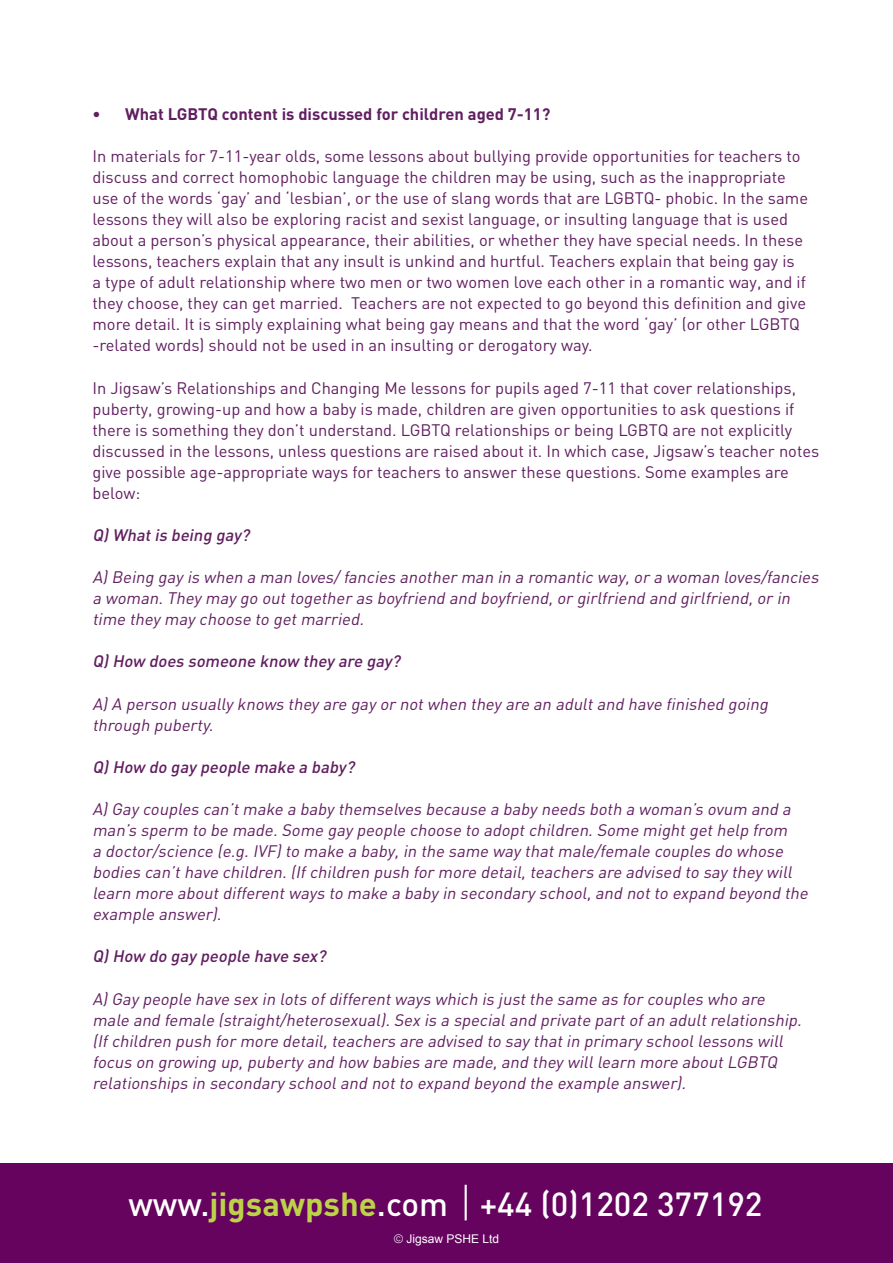
<style>
.page{position:relative;width:893px;height:1263px;background:#fff}
.page>*{position:absolute;margin:0;border:0;box-sizing:border-box;transform-origin:0 0}
.t1{font:500 33px "DIN";color:#fff}
.t2{font:16.5px/21px "DIN";color:#611e60}
.t3{font:italic 16.5px/21px "DIN";color:#611e60}
.t4{font:italic 500 16.5px "DIN";color:#611e60}
.t5{font:700 16.5px "DIN";color:#611e60}
.t6{font:12px "Arial";color:#fff}
.s1{font-weight:700;color:#bcd348}
.s2{font-weight:300}
</style>
<div class="page">
<div style="left:0;top:1163px;width:893px;height:100px;background:#65035f"></div>
<hr style="left:465px;top:1185px;width:2px;height:35px;background:#fff">
<p class="t5" style="left:92px;top:103px;width:459px">• What LGBTQ content is discussed for children aged 7-11?</p>
<p class="t2" style="left:92px;top:146px;width:717px">In materials for 7-11-year olds, some lessons about bullying provide opportunities for teachers to discuss and correct homophobic language the children may be using, such as the inappropriate use of the words ‘gay’ and ‘lesbian’, or the use of slang words that are LGBTQ- phobic. In the same lessons they will also be exploring racist and sexist language, or insulting language that is used about a person’s physical appearance, their abilities, or whether they have special needs. In these lessons, teachers explain that any insult is unkind and hurtful. Teachers explain that being gay is<br>a type of adult relationship where two men or two women love each other in a romantic way, and if they choose, they can get married. Teachers are not expected to go beyond this definition and give more detail. It is simply explaining what being gay means and that the word ‘gay’ (or other LGBTQ -related words) should not be used in an insulting or derogatory way.</p>
<p class="t2" style="left:92px;top:377px;width:728px">In Jigsaw’s Relationships and Changing Me lessons for pupils aged 7-11 that cover relationships, puberty, growing-up and how a baby is made, children are given opportunities to ask questions if there is something they don’t understand. LGBTQ relationships or being LGBTQ are not explicitly discussed in the lessons, unless questions are raised about it. In which case, Jigsaw’s teacher notes give possible age-appropriate ways for teachers to answer these questions. Some examples are below:</p>
<p class="t4" style="left:92px;top:524px;width:162px">Q)Whatis being gay?</p>
<p class="t3" style="left:92px;top:566px;width:731px">A)Being gay is when a man loves/fancies another man in a romantic way,or a woman loves/fancies a woman.They may go outtogether as boyfriend and boyfriend,or girlfriend and girlfriend,or in time they may choose to getmarried.</p>
<p class="t4" style="left:92px;top:651px;width:313px">Q)How does someone know they are gay?</p>
<p class="t3" style="left:92px;top:693px;width:681px">A)A person usually knows they are gay or notwhen they are an adultand have finished going through puberty.</p>
<p class="t4" style="left:92px;top:756px;width:267px">Q)How do gay people make a baby?</p>
<p class="t3" style="left:92px;top:798px;width:720px">A)Gay couples can’tmake a baby themselves because a baby needs both a woman’s ovum and a man’s sperm to be made.Some gay people choose to adoptchildren.Some mightgethelp from<br>a doctor/science (e.g.IVF)to make a baby,in the same way thatmale/female couples do whose bodies can’thave children.(Ifchildren push for more detail,teachers are advised to say they will learn more aboutdifferentways to make a baby in secondary school,and notto expand beyond the example answer).</p>
<p class="t4" style="left:92px;top:946px;width:238px">Q)How do gay people have sex?</p>
<p class="t3" style="left:92px;top:988px;width:714px">A)Gay people have sex in lots ofdifferentways which is justthe same as for couples who are male and female (straight/heterosexual).Sex is a specialand private partofan adultrelationship. (Ifchildren push for more detail,teachers are advised to say thatin primary schoollessons will focus on growing up,puberty and how babies are made,and they willlearn more aboutLGBTQ relationships in secondary schooland notto expand beyond the example answer).</p>
<h1 class="t1" style="left:128px;top:1183px;width:636px">www.<span class="s1">jigsawpshe</span>.com +44 (0)1202 377192</h1>
<p class="t6" style="left:394px;top:1231px;width:107px"><span class="s2">©</span> Jigsaw PSHE Ltd</p>
</div>
